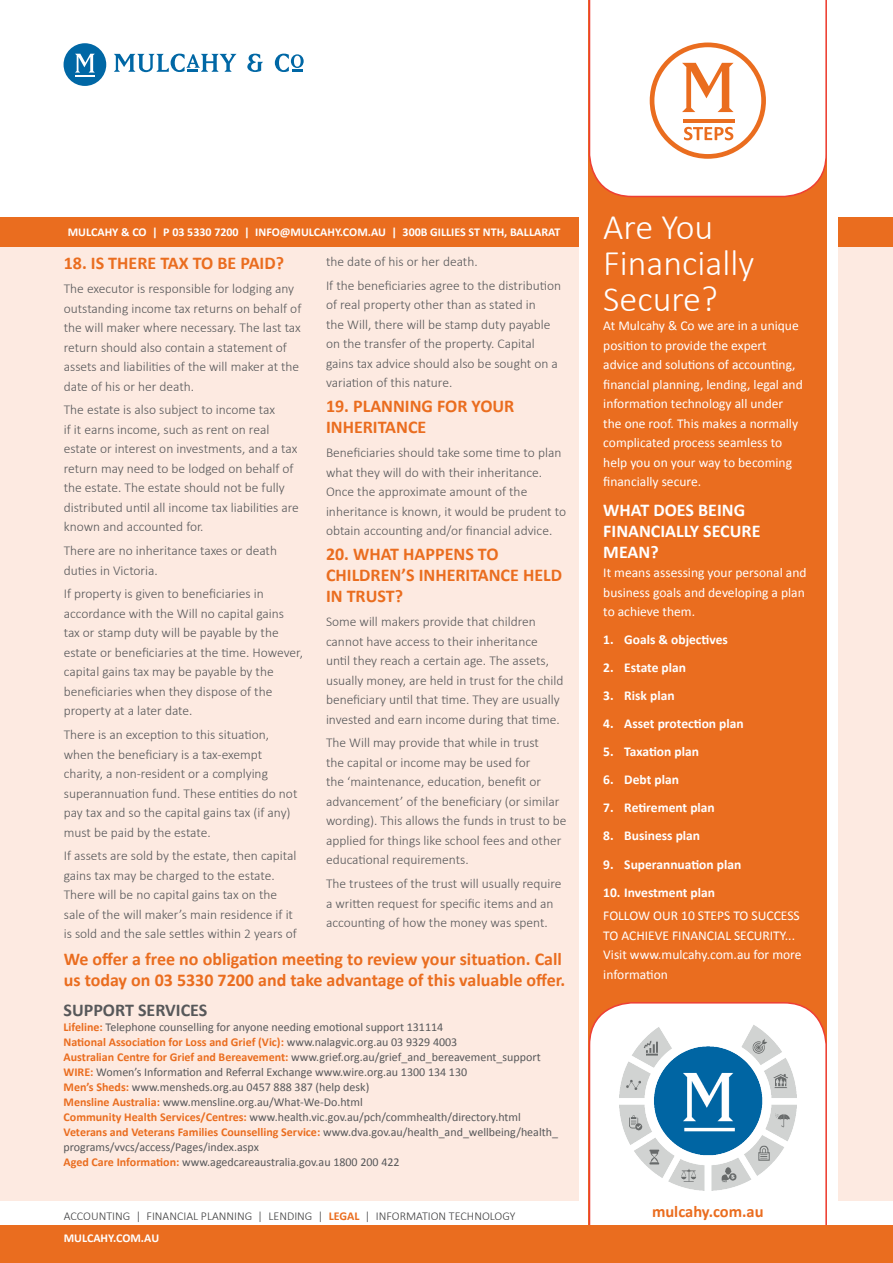
<style>
.page{position:relative;width:893px;height:1263px;background:#fff}
.page>*{position:absolute;margin:0;border:0;box-sizing:border-box;transform-origin:0 0}
.SH1_White{font:300 36px/36px "Calibri";color:#fff}
.SH2_Orange{font:700 18px/21px "Calibri";color:#ea6d1f}
.SH2_White{font:700 18px/21px "Calibri";color:#fff}
.SH2_White-2{font:700 18px "Calibri";color:#57585a}
.B1_White{font:700 16.5px "Calibri";color:#ea6d1f}
.B1_Grey{font:300 13.5px/19.5px "Calibri";color:#57585a}
.B1_White-2{font:13.5px/19.5px "Calibri";color:#fff}
.B1_White-3{font:700 13.5px "Calibri";color:#fff}
.B1_White-4{font:12px/15px "Calibri";color:#57585a}
.t1{font:700 12px "Calibri";color:#fff}
.B1_White-5{font:700 12px "Calibri";color:#ea6d1f}
.Footer_Departments{font:300 12px "Calibri";color:#3e3e3f}
.s1{font-weight:700;color:#ea6d1f}
.s2{font-weight:400;color:#57585a}
</style>
<div class="page">
<div style="left:0;top:247px;width:893px;height:954px;background:#fdeae1"></div>
<div style="left:0;top:217px;width:893px;height:30px;background:#ea6d1f"></div>
<div style="left:579px;top:0;width:258px;height:1225px;background:#fff"></div>
<div style="left:589px;top:0;width:238px;height:1233px;background:#ea6d1f"></div>
<div style="left:64px;top:43px;width:42px;height:43px;background:#0067a5;border-radius:50%"></div>
<svg style="left:75px;top:54px;width:20px;height:23px"></svg>
<svg style="left:114px;top:54px;width:123px;height:18px"></svg>
<svg style="left:247px;top:54px;width:16px;height:18px"></svg>
<svg style="left:275px;top:54px;width:29px;height:18px"></svg>
<div style="left:588px;top:0;width:239px;height:198px;background:#fff"></div>
<svg style="left:650px;top:43px;width:116px;height:116px"></svg>
<svg style="left:588px;top:1001px;width:239px;height:224px;background:#fdeee9"></svg>
<img style="left:619px;top:1018px;width:178px;height:178px">
<div style="left:0;top:1225px;width:893px;height:38px;background:#ea6d1f"></div>
<p class="t1" style="left:68px;top:224px;width:494px">MULCAHY &amp; CO | P 03 5330 7200 | INFO@MULCAHY.COM.AU | 300B GILLIES ST NTH, BALLARAT</p>
<p class="SH2_Orange" style="left:64px;top:253px;width:222px">18. IS THERE TAX TO BE PAID?</p>
<p class="B1_Grey" style="left:64px;top:278px;width:239px">The executor is responsible for lodging any outstanding income tax returns on behalf of the will maker where necessary. The last tax return should also contain a statement of assets and liabilities of the will maker at the date of his or her death.</p>
<p class="B1_Grey" style="left:64px;top:399px;width:237px">The estate is also subject to income tax<br>if it earns income, such as rent on real estate or interest on investments, and a tax return may need to be lodged on behalf of the estate. The estate should not be fully distributed until all income tax liabilities are known and accounted for.</p>
<p class="B1_Grey" style="left:64px;top:540px;width:215px">There are no inheritance taxes or death duties in Victoria.</p>
<p class="B1_Grey" style="left:64px;top:583px;width:241px">If property is given to beneficiaries in accordance with the Will no capital gains tax or stamp duty will be payable by the estate or beneficiaries at the time. However, capital gains tax may be payable by the beneficiaries when they dispose of the property at a later date.</p>
<p class="B1_Grey" style="left:64px;top:724px;width:235px">There is an exception to this situation, when the beneficiary is a tax-exempt charity, a non-resident or a complying superannuation fund. These entities do not pay tax and so the capital gains tax (if any) must be paid by the estate.</p>
<p class="B1_Grey" style="left:64px;top:845px;width:234px">If assets are sold by the estate, then capital gains tax may be charged to the estate.<br>There will be no capital gains tax on the sale of the will maker’s main residence if it is sold and the sale settles within 2 years of</p>
<p class="B1_Grey" style="left:326px;top:251px;width:153px">the date of his or her death.</p>
<p class="B1_Grey" style="left:326px;top:275px;width:237px">If the beneficiaries agree to the distribution of real property other than as stated in<br>the Will, there will be stamp duty payable on the transfer of the property. Capital gains tax advice should also be sought on a variation of this nature.</p>
<p class="SH2_Orange" style="left:326px;top:396px;width:190px">19. PLANNING FOR YOUR<br>INHERITANCE</p>
<p class="B1_Grey" style="left:326px;top:442px;width:242px">Beneficiaries should take some time to plan what they will do with their inheritance.<br>Once the approximate amount of the inheritance is known, it would be prudent to obtain accounting and/or financial advice.</p>
<p class="SH2_Orange" style="left:326px;top:544px;width:238px">20. WHAT HAPPENS TO<br>CHILDREN’S INHERITANCE HELD<br>IN TRUST?</p>
<p class="B1_Grey" style="left:326px;top:611px;width:239px">Some will makers provide that children cannot have access to their inheritance until they reach a certain age. The assets, usually money, are held in trust for the child beneficiary until that time. They are usually invested and earn income during that time.</p>
<p class="B1_Grey" style="left:326px;top:732px;width:242px">The Will may provide that while in trust<br>the capital or income may be used for<br>the ‘maintenance, education, benefit or advancement’ of the beneficiary (or similar wording). This allows the funds in trust to be applied for things like school fees and other educational requirements.</p>
<p class="B1_Grey" style="left:326px;top:873px;width:237px">The trustees of the trust will usually require a written request for specific items and an accounting of how the money was spent.</p>
<p class="SH2_Orange" style="left:64px;top:948px;width:503px">We offer a free no obligation meeting to review your situation. Call us today on 03 5330 7200 and take advantage of this valuable offer.</p>
<p class="SH2_White-2" style="left:64px;top:998px;width:145px">SUPPORT SERVICES</p>
<p class="B1_White-4" style="left:64px;top:1019px;width:381px"><span class="s1">Lifeline:</span> Telephone counselling for anyone needing emotional support 131114</p>
<p class="B1_White-5" style="left:64px;top:1034px;width:395px">National Association for Loss and Grief (Vic): <span class="s2">www.nalagvic.org.au 03 9329 4003</span></p>
<p class="B1_White-4" style="left:64px;top:1049px;width:479px"><span class="s1">Australian Centre for Grief and Bereavement:</span> www.grief.org.au/grief_and_bereavement_support</p>
<p class="B1_White-4" style="left:64px;top:1064px;width:405px"><span class="s1">WIRE:</span> Women’s Information and Referral Exchange www.wire.org.au 1300 134 130</p>
<p class="B1_White-4" style="left:64px;top:1079px;width:307px"><span class="s1">Men’s Sheds:</span> www.mensheds.org.au 0457 888 387 (help desk)</p>
<p class="B1_White-4" style="left:64px;top:1094px;width:301px"><span class="s1">Mensline Australia:</span> www.mensline.org.au/What-We-Do.html</p>
<p class="B1_White-4" style="left:64px;top:1109px;width:459px"><span class="s1">Community Health Services/Centres:</span> www.health.vic.gov.au/pch/commhealth/directory.html</p>
<p class="B1_White-4" style="left:64px;top:1124px;width:496px"><span class="s1">Veterans and Veterans Families Counselling Service:</span> www.dva.gov.au/health_and_wellbeing/health_ programs/vvcs/access/Pages/index.aspx</p>
<p class="B1_White-4" style="left:64px;top:1154px;width:338px"><span class="s1">Aged Care Information:</span> www.agedcareaustralia.gov.au 1800 200 422</p>
<p class="Footer_Departments" style="left:64px;top:1208px;width:453px">ACCOUNTING | FINANCIAL PLANNING | LENDING | <span class="s1">LEGAL</span> | INFORMATION TECHNOLOGY</p>
<p class="t1" style="left:64px;top:1230px;width:97px">MULCAHY.COM.AU</p>
<p class="SH1_White" style="left:603px;top:207px;width:152px">Are You<br>Financially<br>Secure?</p>
<p class="B1_White-2" style="left:603px;top:316px;width:201px">At Mulcahy &amp; Co we are in a unique position to provide the expert advice and solutions of accounting, financial planning, lending, legal and information technology all under the one roof. This makes a normally complicated process seamless to help you on your way to becoming financially secure.</p>
<p class="SH2_White" style="left:603px;top:499px;width:159px">WHAT DOES BEING<br>FINANCIALLY SECURE<br>MEAN?</p>
<p class="B1_White-2" style="left:603px;top:563px;width:205px">It means assessing your personal and business goals and developing a plan to achieve them.</p>
<p class="B1_White-3" style="left:603px;top:631px;width:126px">1. Goals &amp; objectives</p>
<p class="B1_White-3" style="left:603px;top:659px;width:84px">2. Estate plan</p>
<p class="B1_White-3" style="left:603px;top:687px;width:73px">3. Risk plan</p>
<p class="B1_White-3" style="left:603px;top:715px;width:142px">4. Asset protection plan</p>
<p class="B1_White-3" style="left:603px;top:743px;width:97px">5. Taxation plan</p>
<p class="B1_White-3" style="left:603px;top:771px;width:77px">6. Debt plan</p>
<p class="B1_White-3" style="left:603px;top:799px;width:113px">7. Retirement plan</p>
<p class="B1_White-3" style="left:603px;top:827px;width:98px">8. Business plan</p>
<p class="B1_White-3" style="left:603px;top:855px;width:140px">9. Superannuation plan</p>
<p class="B1_White-3" style="left:603px;top:883px;width:113px">10. Investment plan</p>
<p class="B1_White-2" style="left:603px;top:906px;width:200px">FOLLOW OUR 10 STEPS TO SUCCESS<br>TO ACHIEVE FINANCIAL SECURITY...<br>Visit www.mulcahy.com.au for more information</p>
<p class="B1_White" style="left:652px;top:1201px;width:113px">mulcahy.com.au</p>
</div>
